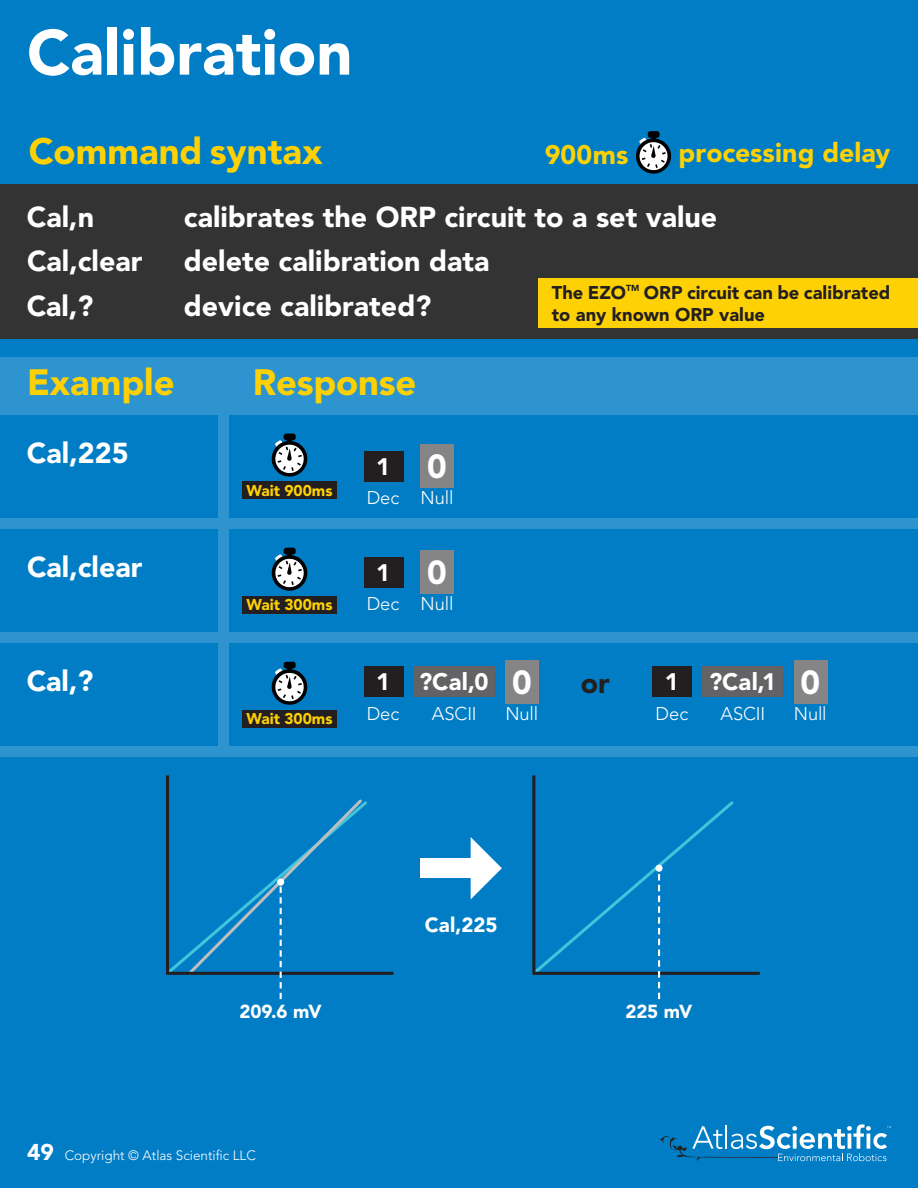
<style>
.page{position:relative;width:918px;height:1188px;background:#007dc5}
.page>*{position:absolute;margin:0;border:0;box-sizing:border-box;transform-origin:0 0}
.t1{font:900 63px "Avenir LT Pro";color:#fff}
.t2{font:900 36.45px "Avenir LT Pro";color:#fed105}
.t3{font:900 33.15px "Avenir LT Pro";color:#fff}
.t4{font:900 28.65px "Avenir LT Pro";color:#fff}
.t5{font:900 28.65px "Avenir LT Pro";color:#231f20}
.t6{font:900 26.7px "Avenir LT Pro";letter-spacing:.005em;color:#fed105}
.t7{font:900 23.7px "Avenir LT Pro";letter-spacing:.015em;color:#fff}
.t8{font:900 20.4px "Avenir LT Pro";color:#fff}
.t9{font:900 18.75px "Avenir LT Pro";letter-spacing:-.01em;color:#fff}
.t10{font:900 18.3px/22px "Avenir LT Pro";color:#231f20}
.t11{font:300 18.3px "Avenir LT Pro";letter-spacing:-.005em;color:#fff}
.t12{font:900 15.45px "Avenir LT Pro";color:#fed105}
.t13{font:300 13.5px "Avenir LT Pro";color:#fff}
.s1{font-weight:900;font-size:22.65px}
</style>
<div class="page">
<div style="left:364px;top:666px;width:39px;height:31px;background:#231f20"></div>
<div style="left:652px;top:666px;width:40px;height:31px;background:#231f20"></div>
<div style="left:414px;top:666px;width:80px;height:31px;background:#636366"></div>
<div style="left:703px;top:666px;width:80px;height:31px;background:#636366"></div>
<div style="left:505px;top:660px;width:34px;height:43px;background:#858585"></div>
<div style="left:794px;top:660px;width:34px;height:43px;background:#858585"></div>
<div style="left:364px;top:451px;width:39px;height:31px;background:#231f20"></div>
<div style="left:421px;top:445px;width:33px;height:43px;background:#858585"></div>
<div style="left:364px;top:557px;width:39px;height:31px;background:#231f20"></div>
<div style="left:421px;top:550px;width:33px;height:44px;background:#858585"></div>
<div style="left:0;top:357px;width:918px;height:58px;background:#2e94cf"></div>
<div style="left:218px;top:415px;width:11px;height:331px;background:#2e94cf"></div>
<div style="left:0;top:518px;width:918px;height:11px;background:#2e94cf"></div>
<div style="left:0;top:632px;width:918px;height:11px;background:#2e94cf"></div>
<svg style="left:635px;top:131px;width:37px;height:43px"></svg>
<div style="left:242px;top:710px;width:95px;height:17px;background:#231f20"></div>
<svg style="left:271px;top:662px;width:37px;height:43px"></svg>
<div style="left:242px;top:596px;width:95px;height:17px;background:#231f20"></div>
<svg style="left:271px;top:548px;width:37px;height:43px"></svg>
<div style="left:242px;top:482px;width:95px;height:17px;background:#231f20"></div>
<svg style="left:271px;top:433px;width:37px;height:44px"></svg>
<svg style="left:532px;top:775px;width:228px;height:200px"></svg>
<svg style="left:166px;top:797px;width:204px;height:202px"></svg>
<svg style="left:532px;top:799px;width:204px;height:200px"></svg>
<div style="left:421px;top:858px;width:59px;height:20px;background:#fff"></div>
<svg style="left:471px;top:837px;width:31px;height:62px"></svg>
<div style="left:0;top:184px;width:918px;height:154px;background:#333"></div>
<div style="left:0;top:746px;width:918px;height:11px;background:#2e94cf"></div>
<div style="left:539px;top:279px;width:379px;height:49px;background:#fed105"></div>
<svg style="left:660px;top:1124px;width:231px;height:37px"></svg>
<p class="t1" style="left:27px;top:15px;width:327px">Calibration</p>
<p class="t2" style="left:29px;top:129px;width:295px">Command syntax</p>
<p class="t6" style="left:545px;top:139px;width:85px">900ms</p>
<p class="t6" style="left:679px;top:137px;width:213px">processing delay</p>
<p class="t4" style="left:27px;top:200px;width:69px">Cal,n</p>
<p class="t4" style="left:184px;top:200px;width:535px">calibrates the ORP circuit to a set value</p>
<p class="t4" style="left:27px;top:244px;width:117px">Cal,clear</p>
<p class="t4" style="left:27px;top:289px;width:68px">Cal,?</p>
<p class="t4" style="left:184px;top:244px;width:307px">delete calibration data</p>
<p class="t4" style="left:184px;top:289px;width:249px">device calibrated?</p>
<p class="t10" style="left:552px;top:281px;width:340px">The EZO<sup>TM</sup> ORP circuit can be calibrated to any known ORP value</p>
<p class="t2" style="left:27px;top:361px;width:149px">Example</p>
<p class="t2" style="left:253px;top:361px;width:165px">Response</p>
<p class="t4" style="left:27px;top:436px;width:103px">Cal,225</p>
<p class="t4" style="left:27px;top:550px;width:117px">Cal,clear</p>
<p class="t4" style="left:27px;top:664px;width:68px">Cal,?</p>
<p class="t12" style="left:246px;top:481px;width:88px">Wait 900ms</p>
<p class="t12" style="left:246px;top:595px;width:88px">Wait 300ms</p>
<p class="t12" style="left:246px;top:709px;width:88px">Wait 300ms</p>
<p class="t7" style="left:376px;top:452px;width:16px">1</p>
<p class="t11" style="left:367px;top:487px;width:34px">Dec</p>
<p class="t7" style="left:376px;top:558px;width:16px">1</p>
<p class="t11" style="left:367px;top:593px;width:34px">Dec</p>
<p class="t3" style="left:427px;top:446px;width:21px">0</p>
<p class="t11" style="left:421px;top:487px;width:34px">Null</p>
<p class="t3" style="left:427px;top:552px;width:21px">0</p>
<p class="t11" style="left:421px;top:593px;width:34px">Null</p>
<p class="t3" style="left:512px;top:662px;width:21px">0</p>
<p class="t11" style="left:505px;top:702px;width:34px">Null</p>
<p class="t7" style="left:376px;top:668px;width:16px">1</p>
<p class="t7" style="left:419px;top:668px;width:71px">?Cal,0</p>
<p class="t7" style="left:665px;top:668px;width:16px">1</p>
<p class="t11" style="left:432px;top:702px;width:46px">ASCII</p>
<p class="t7" style="left:709px;top:668px;width:68px">?Cal,1</p>
<p class="t5" style="left:581px;top:666px;width:31px">or</p>
<p class="t11" style="left:367px;top:702px;width:34px">Dec</p>
<p class="t11" style="left:656px;top:702px;width:34px">Dec</p>
<p class="t11" style="left:720px;top:702px;width:46px">ASCII</p>
<p class="t3" style="left:800px;top:662px;width:21px">0</p>
<p class="t11" style="left:794px;top:702px;width:34px">Null</p>
<p class="t8" style="left:425px;top:913px;width:74px">Cal,225</p>
<p class="t9" style="left:239px;top:1000px;width:84px">209.6 mV</p>
<p class="t9" style="left:625px;top:1000px;width:68px">225 mV</p>
<p class="t13" style="left:27px;top:1148px;width:230px"><span class="s1">49</span> Copyright © Atlas Scientific LLC</p>
</div>
